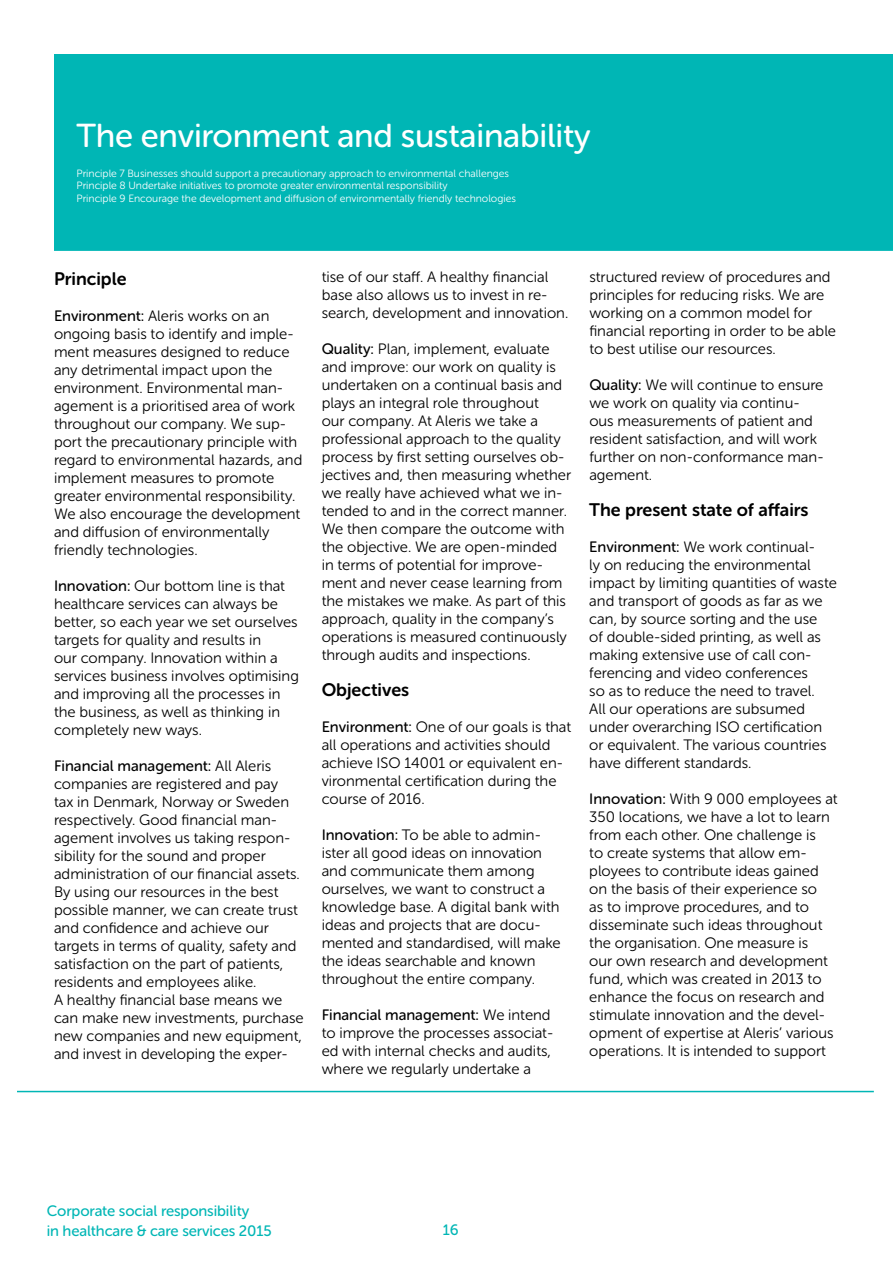
<style>
.page{position:relative;width:893px;height:1263px;background:#fff}
.page>*{position:absolute;margin:0;border:0;box-sizing:border-box;transform-origin:0 0}
.t1{font:33px "Museo Sans Rounded 500";letter-spacing:-.005em;color:#fff}
.t2{font:18px "Museo Sans Rounded 700";color:#000}
.t3{font:15px/18px "Museo Sans Rounded 300";color:#000}
.t4{font:15px/19.5px "Museo Sans Rounded 500";letter-spacing:-.005em;color:#00b6b5}
.t5{font:15px "Museo Sans Rounded 500";color:#000}
.t6{font:10.5px/12.6px "Museo Sans Rounded 300";color:#fff}
.s1{font-family:"Museo Sans Rounded 500"}
.s2{font-family:"Museo Sans Rounded 300"}
</style>
<div class="page">
<hr style="left:17px;top:1091px;width:857px;height:1px;background:#00b6b5">
<div style="left:54px;top:54px;width:839px;height:197px;background:#00b6b5"></div>
<h1 class="t1" style="left:77px;top:118px;width:516px">The environment and sustainability</h1>
<p class="t6" style="left:77px;top:167px;width:441px">Principle 7 Businesses should support a precautionary approach to environmental challenges<br>Principle 8 Undertake initiatives to promote greater environmental responsibility<br>Principle 9 Encourage the development and diffusion of environmentally friendly technologies</p>
<p class="t2" style="left:54px;top:268px;width:74px">Principle</p>
<p class="t3" style="left:54px;top:307px;width:250px"><span class="s1">Environment:</span> Aleris works on an ongoing basis to identify and imple&shy;ment measures designed to reduce any detrimental impact upon the environment. Environmental man&shy;agement is a prioritised area of work throughout our company. We sup&shy;port the precautionary principle with regard to environmental hazards, and implement measures to promote greater environmental responsibility.<br>We also encourage the development and diffusion of environmentally friendly technologies.</p>
<p class="t3" style="left:54px;top:577px;width:246px"><span class="s1">Innovation:</span> Our bottom line is that healthcare services can always be better, so each year we set ourselves targets for quality and results in<br>our company. Innovation within a services business involves optimising and improving all the processes in the business, as well as thinking in completely new ways.</p>
<p class="t5" style="left:54px;top:757px;width:219px">Financial management: <span class="s2">All Aleris</span></p>
<p class="t3" style="left:54px;top:775px;width:251px">companies are registered and pay<br>tax in Denmark, Norway or Sweden respectively. Good financial man&shy;agement involves us taking respon&shy;sibility for the sound and proper administration of our financial assets.<br>By using our resources in the best possible manner, we can create trust and confidence and achieve our targets in terms of quality, safety and satisfaction on the part of patients, residents and employees alike.<br>A healthy financial base means we can make new investments, purchase new companies and new equipment, and invest in developing the exper-</p>
<p class="t3" style="left:322px;top:268px;width:248px">tise of our staff. A healthy financial base also allows us to invest in re&shy;search, development and innovation.</p>
<p class="t3" style="left:322px;top:340px;width:251px"><span class="s1">Quality:</span> Plan, implement, evaluate and improve: our work on quality is undertaken on a continual basis and plays an integral role throughout<br>our company. At Aleris we take a professional approach to the quality process by first setting ourselves ob&shy;jectives and, then measuring whether we really have achieved what we in&shy;tended to and in the correct manner.<br>We then compare the outcome with the objective. We are open-minded in terms of potential for improve&shy;ment and never cease learning from the mistakes we make. As part of this approach, quality in the company’s operations is measured continuously through audits and inspections.</p>
<p class="t2" style="left:322px;top:680px;width:89px">Objectives</p>
<p class="t3" style="left:322px;top:718px;width:251px"><span class="s1">Environment:</span> One of our goals is that all operations and activities should achieve ISO 14001 or equivalent en&shy;vironmental certification during the course of 2016.</p>
<p class="t3" style="left:322px;top:826px;width:240px"><span class="s1">Innovation:</span> To be able to admin&shy;ister all good ideas on innovation and communicate them among ourselves, we want to construct a knowledge base. A digital bank with ideas and projects that are docu&shy;mented and standardised, will make the ideas searchable and known throughout the entire company.</p>
<p class="t5" style="left:322px;top:1007px;width:230px">Financial management: <span class="s2">We intend</span></p>
<p class="t3" style="left:322px;top:1024px;width:233px">to improve the processes associat&shy;ed with internal checks and audits, where we regularly undertake a</p>
<p class="t3" style="left:589px;top:268px;width:248px">structured review of procedures and principles for reducing risks. We are working on a common model for financial reporting in order to be able to best utilise our resources.</p>
<p class="t3" style="left:589px;top:376px;width:236px"><span class="s1">Quality:</span> We will continue to ensure we work on quality via continu&shy;ous measurements of patient and resident satisfaction, and will work further on non-conformance man&shy;agement.</p>
<p class="t2" style="left:589px;top:500px;width:221px">The present state of affairs</p>
<p class="t3" style="left:589px;top:538px;width:249px"><span class="s1">Environment:</span> We work continual-<br>ly on reducing the environmental impact by limiting quantities of waste and transport of goods as far as we can, by source sorting and the use<br>of double-sided printing, as well as making extensive use of call con&shy;ferencing and video conferences<br>so as to reduce the need to travel.<br>All our operations are subsumed under overarching ISO certification or equivalent. The various countries have different standards.</p>
<p class="t3" style="left:589px;top:790px;width:250px"><span class="s1">Innovation:</span> With 9 000 employees at 350 locations, we have a lot to learn from each other. One challenge is<br>to create systems that allow em&shy;ployees to contribute ideas gained on the basis of their experience so<br>as to improve procedures, and to disseminate such ideas throughout the organisation. One measure is<br>our own research and development fund, which was created in 2013 to enhance the focus on research and stimulate innovation and the devel&shy;opment of expertise at Aleris’ various operations. It is intended to support</p>
<p class="t4" style="left:47px;top:1201px;width:226px">Corporate social responsibility<br>in healthcare &amp; care services 2015</p>
<p class="t4" style="left:443px;top:1220px;width:17px">16</p>
</div>
